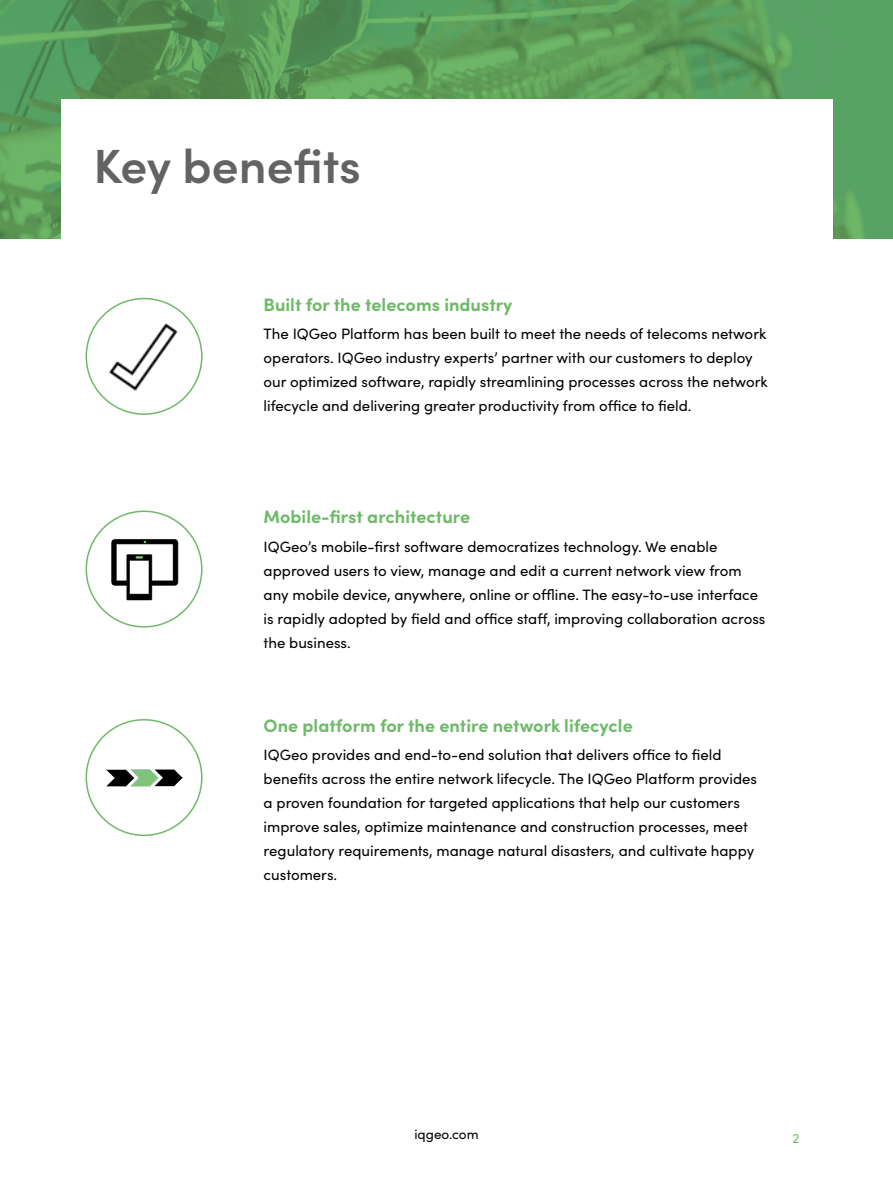
<style>
.page{position:relative;width:893px;height:1187px;background:#fff}
.page>*{position:absolute;margin:0;border:0;box-sizing:border-box;transform-origin:0 0}
.t1{font:600 48px "Sofia Pro";letter-spacing:-.005em;color:#646363}
.t2{font:700 18px "Sofia Pro";color:#6fb969}
.t3{font:15px/24px "Sofia Pro";color:#000}
.t4{font:13.5px "Sofia Pro";color:#000}
.t5{font:13.5px "Sofia Pro";color:#6fb969}
</style>
<div class="page">
<img style="left:0;top:0;width:893px;height:239px">
<div style="left:61px;top:100px;width:771px;height:211px;background:#fff"></div>
<img style="left:95px;top:307px;width:98px;height:98px">
<div style="left:86px;top:298px;width:117px;height:117px;border:2px solid #6fb969;border-radius:50%"></div>
<img style="left:96px;top:521px;width:96px;height:96px">
<div style="left:86px;top:510px;width:117px;height:117px;border:2px solid #6fb969;border-radius:50%"></div>
<img style="left:95px;top:728px;width:99px;height:99px">
<div style="left:86px;top:719px;width:117px;height:117px;border:2px solid #6fb969;border-radius:50%"></div>
<h1 class="t1" style="left:94px;top:130px;width:269px">Key benefits</h1>
<p class="t2" style="left:264px;top:290px;width:250px">Built for the telecoms industry</p>
<p class="t3" style="left:264px;top:321px;width:506px">The IQGeo Platform has been built to meet the needs of telecoms network operators. IQGeo industry experts’ partner with our customers to deploy our optimized software, rapidly streamlining processes across the network lifecycle and delivering greater productivity from office to field.</p>
<p class="t2" style="left:264px;top:503px;width:208px">Mobile-first architecture</p>
<p class="t3" style="left:264px;top:533px;width:503px">IQGeo’s mobile-first software democratizes technology. We enable approved users to view, manage and edit a current network view from any mobile device, anywhere, online or offline. The easy-to-use interface is rapidly adopted by field and office staff, improving collaboration across the business.</p>
<p class="t2" style="left:264px;top:711px;width:371px">One platform for the entire network lifecycle</p>
<p class="t3" style="left:264px;top:742px;width:495px">IQGeo provides and end-to-end solution that delivers office to field benefits across the entire network lifecycle. The IQGeo Platform provides a proven foundation for targeted applications that help our customers improve sales, optimize maintenance and construction processes, meet regulatory requirements, manage natural disasters, and cultivate happy customers.</p>
<p class="t4" style="left:414px;top:1123px;width:66px">iqgeo.com</p>
<p class="t5" style="left:792px;top:1127px;width:8px">2</p>
</div>
